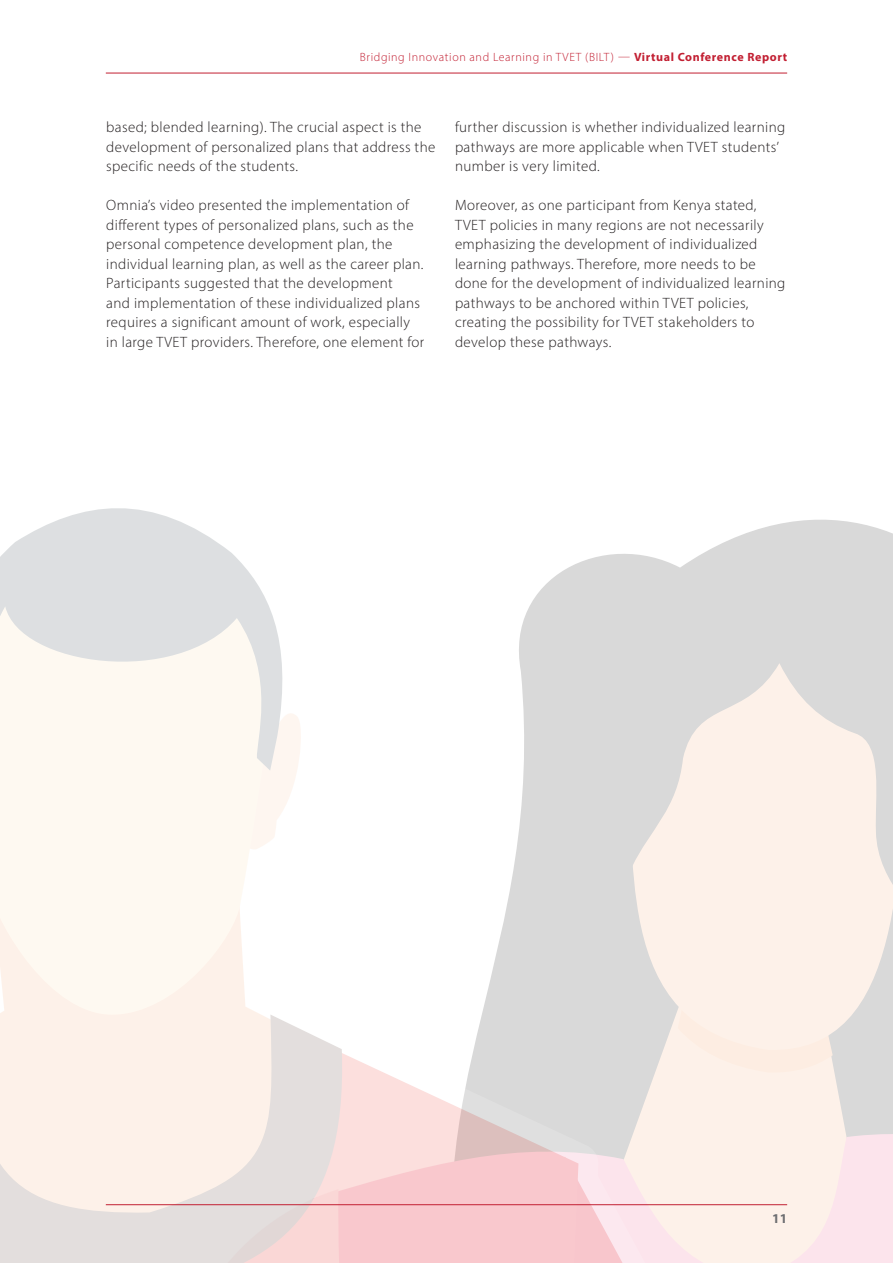
<style>
.page{position:relative;width:893px;height:1263px;background:#fff}
.page>*{position:absolute;margin:0;border:0;box-sizing:border-box;transform-origin:0 0}
.t1{font:300 15px/19.5px "Myriad Pro";letter-spacing:.025em;color:#231f20}
.t2{font:700 13.5px "Myriad Pro";color:#6c6d70}
.t3{font:300 12px "Myriad Pro";letter-spacing:.05em;color:#c21f32}
.s1{font-weight:700}
</style>
<div class="page">
<svg style="left:689px;top:519px;width:204px;height:615px;fill:#d9d9d9"></svg>
<svg style="left:689px;top:1054px;width:164px;height:80px;fill:#fdf1e9"></svg>
<svg style="left:689px;top:1134px;width:204px;height:33px;fill:#fdf1e9"></svg>
<svg style="left:689px;top:1167px;width:204px;height:96px;fill:#fdf1e9"></svg>
<div style="left:689px;top:1054px;width:144px;height:19px;background:#fdede2"></div>
<svg style="left:689px;top:982px;width:204px;height:72px;fill:#fdf1e9"></svg>
<svg style="left:689px;top:594px;width:204px;height:388px;fill:#fdf1e9"></svg>
<svg style="left:476px;top:554px;width:213px;height:709px;fill:#d9d9d9"></svg>
<svg style="left:578px;top:1156px;width:91px;height:107px;fill:#fce4ec"></svg>
<svg style="left:348px;top:1039px;width:230px;height:224px"></svg>
<svg style="left:273px;top:714px;width:28px;height:124px"></svg>
<svg style="left:0;top:771px;width:273px;height:243px;fill:#fef9f1"></svg>
<svg style="left:0;top:508px;width:293px;height:263px"></svg>
<svg style="left:0;top:1014px;width:348px;height:249px;fill:#fdf1e9"></svg>
<hr style="left:106px;top:1204px;width:681px;height:1px;background:#c21f32">
<hr style="left:106px;top:73px;width:681px;height:1px;background:#c21f32">
<p class="t3" style="left:360px;top:50px;width:429px">Bridging Innovation and Learning in TVET (BILT) — <span class="s1">Virtual Conference Report</span></p>
<p class="t1" style="left:106px;top:117px;width:331px">based; blended learning). The crucial aspect is the development of personalized plans that address the specific needs of the students.</p>
<p class="t1" style="left:106px;top:195px;width:320px">Omnia’s video presented the implementation of different types of personalized plans, such as the personal competence development plan, the individual learning plan, as well as the career plan.<br>Participants suggested that the development<br>and implementation of these individualized plans requires a significant amount of work, especially in large TVET providers. Therefore, one element for</p>
<p class="t1" style="left:455px;top:117px;width:332px">further discussion is whether individualized learning pathways are more applicable when TVET students’ number is very limited.</p>
<p class="t1" style="left:455px;top:195px;width:332px">Moreover, as one participant from Kenya stated, TVET policies in many regions are not necessarily emphasizing the development of individualized learning pathways. Therefore, more needs to be done for the development of individualized learning pathways to be anchored within TVET policies, creating the possibility for TVET stakeholders to develop these pathways.</p>
<p class="t2" style="left:772px;top:1210px;width:17px">11</p>
</div>
